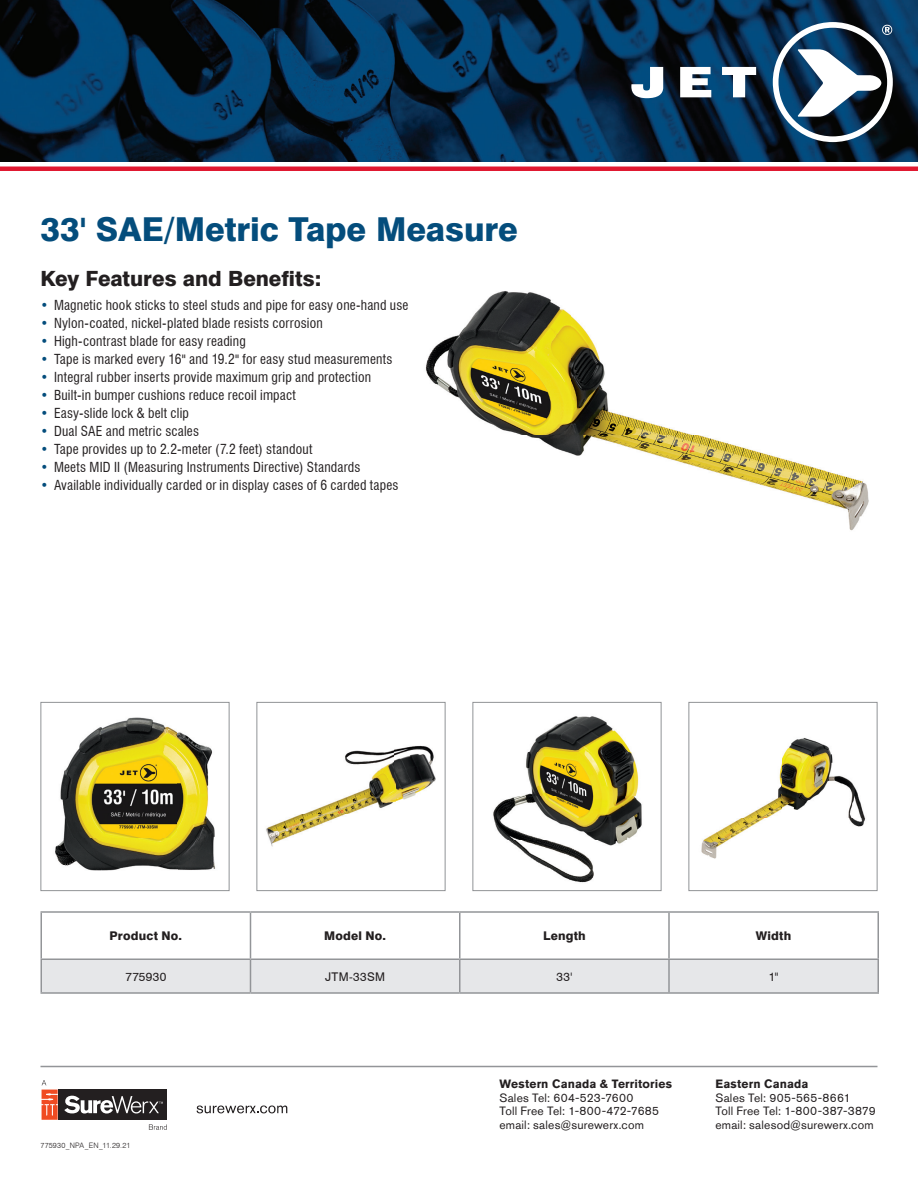
<style>
.page{position:relative;width:918px;height:1188px;background:#fff}
.page>*{position:absolute;margin:0;border:0;box-sizing:border-box;transform-origin:0 0}
.t1{font:800 33px "Swiss 721 BT";letter-spacing:-.005em;color:#044d7c}
.t2{font:800 21px "Swiss 721 BT";color:#231f20}
.t3{font:condensed 13.5px "Swiss 721 BT";letter-spacing:.015em;color:#231f20}
.t4{font:12px/13.5px "Akzidenz Grotesk Std";letter-spacing:.015em;color:#231f20}
.t5{font:700 12px "Akzidenz Grotesk Std";letter-spacing:.01em;color:#231f20}
.t6{font:800 12px "Swiss 721 BT";letter-spacing:.015em;color:#231f20}
.t7{font:12px "Swiss 721 BT";letter-spacing:.025em;color:#231f20}
.t8{font:300 7.5px "Swiss 721 BT";letter-spacing:.025em;color:#231f20}
.s1{color:#044d7c}
</style>
<div class="page">
<img style="left:0;top:0;width:918px;height:162px">
<svg style="left:631px;top:67px;width:32px;height:31px"></svg>
<svg style="left:680px;top:67px;width:31px;height:30px"></svg>
<svg style="left:722px;top:67px;width:34px;height:30px"></svg>
<svg style="left:773px;top:22px;width:120px;height:120px"></svg>
<hr style="left:40px;top:1066px;width:838px;height:1px;background:#939598">
<div style="left:0;top:166px;width:918px;height:5px;background:#e01931"></div>
<img style="left:425px;top:291px;width:444px;height:240px">
<img style="left:701px;top:738px;width:165px;height:121px">
<div style="left:688px;top:702px;width:190px;height:189px;border:1px solid #919396"></div>
<img style="left:493px;top:716px;width:149px;height:167px">
<div style="left:472px;top:702px;width:190px;height:189px;border:1px solid #919396"></div>
<img style="left:55px;top:717px;width:160px;height:154px">
<div style="left:40px;top:702px;width:190px;height:189px;border:1px solid #919396"></div>
<img style="left:266px;top:745px;width:170px;height:102px">
<div style="left:256px;top:702px;width:190px;height:189px;border:1px solid #919396"></div>
<div style="left:40px;top:1089px;width:128px;height:32px;background:linear-gradient(to bottom,#231f20,#231f20)"></div>
<div style="left:59px;top:1090px;width:108px;height:30px;background:#231f20"></div>
<svg style="left:64px;top:1096px;width:99px;height:18px"></svg>
<svg style="left:197px;top:1106px;width:90px;height:7px"></svg>
<svg style="left:149px;top:1124px;width:18px;height:6px"></svg>
<svg style="left:42px;top:1080px;width:16px;height:40px"></svg>
<div style="left:42px;top:960px;width:836px;height:32px;background:#e6e7e9"></div>
<hr style="left:40px;top:911px;width:210px;height:2px;background:#939598">
<hr style="left:40px;top:913px;width:2px;height:45px;background:#939598">
<hr style="left:250px;top:911px;width:210px;height:2px;background:#939598">
<hr style="left:250px;top:913px;width:1px;height:45px;background:#939598">
<hr style="left:460px;top:911px;width:209px;height:2px;background:#939598">
<hr style="left:459px;top:913px;width:1px;height:45px;background:#939598">
<hr style="left:669px;top:911px;width:210px;height:2px;background:#939598">
<hr style="left:668px;top:913px;width:2px;height:45px;background:#939598">
<hr style="left:878px;top:913px;width:1px;height:45px;background:#939598">
<hr style="left:40px;top:958px;width:210px;height:2px;background:#939598">
<hr style="left:250px;top:958px;width:210px;height:2px;background:#939598">
<hr style="left:460px;top:958px;width:209px;height:2px;background:#939598">
<hr style="left:669px;top:958px;width:210px;height:2px;background:#939598">
<hr style="left:40px;top:960px;width:2px;height:32px;background:#939598">
<hr style="left:250px;top:960px;width:1px;height:32px;background:#939598">
<hr style="left:459px;top:960px;width:1px;height:32px;background:#939598">
<hr style="left:668px;top:960px;width:2px;height:32px;background:#939598">
<hr style="left:878px;top:960px;width:1px;height:32px;background:#939598">
<hr style="left:40px;top:992px;width:210px;height:2px;background:#939598">
<hr style="left:250px;top:992px;width:210px;height:2px;background:#939598">
<hr style="left:460px;top:992px;width:209px;height:2px;background:#939598">
<hr style="left:669px;top:992px;width:210px;height:2px;background:#939598">
<h1 class="t1" style="left:40px;top:209px;width:479px">33' SAE/Metric Tape Measure</h1>
<h2 class="t2" style="left:40px;top:266px;width:283px">Key Features and Benefits:</h2>
<p class="t3" style="left:40px;top:297px;width:369px"><span class="s1">•</span> Magnetic hook sticks to steel studs and pipe for easy one-hand use</p>
<p class="t3" style="left:40px;top:315px;width:284px"><span class="s1">•</span> Nylon-coated, nickel-plated blade resists corrosion</p>
<p class="t3" style="left:40px;top:333px;width:207px"><span class="s1">•</span> High-contrast blade for easy reading</p>
<p class="t3" style="left:40px;top:351px;width:354px"><span class="s1">•</span> Tape is marked every 16" and 19.2" for easy stud measurements</p>
<p class="t3" style="left:40px;top:369px;width:332px"><span class="s1">•</span> Integral rubber inserts provide maximum grip and protection</p>
<p class="t3" style="left:40px;top:387px;width:257px"><span class="s1">•</span> Built-in bumper cushions reduce recoil impact</p>
<p class="t3" style="left:40px;top:405px;width:150px"><span class="s1">•</span> Easy-slide lock &amp; belt clip</p>
<p class="t3" style="left:40px;top:423px;width:160px"><span class="s1">•</span> Dual SAE and metric scales</p>
<p class="t3" style="left:40px;top:441px;width:273px"><span class="s1">•</span> Tape provides up to 2.2-meter (7.2 feet) standout</p>
<p class="t3" style="left:40px;top:459px;width:321px"><span class="s1">•</span> Meets MID II (Measuring Instruments Directive) Standards</p>
<p class="t3" style="left:40px;top:477px;width:360px"><span class="s1">•</span> Available individually carded or in display cases of 6 carded tapes</p>
<p class="t6" style="left:110px;top:929px;width:74px">Product No.</p>
<p class="t6" style="left:324px;top:929px;width:63px">Model No.</p>
<p class="t6" style="left:543px;top:929px;width:44px">Length</p>
<p class="t6" style="left:756px;top:929px;width:37px">Width</p>
<p class="t7" style="left:125px;top:969px;width:42px">775930</p>
<p class="t7" style="left:325px;top:969px;width:61px">JTM-33SM</p>
<p class="t7" style="left:556px;top:969px;width:17px">33'</p>
<p class="t7" style="left:769px;top:969px;width:11px">1"</p>
<p class="t8" style="left:40px;top:1140px;width:92px">775930_NPA_EN_11.29.21</p>
<p class="t5" style="left:500px;top:1077px;width:174px">Western Canada &amp; Territories</p>
<p class="t4" style="left:500px;top:1091px;width:161px">Sales Tel: 604-523-7600<br>Toll Free Tel: 1-800-472-7685 email: sales@surewerx.com</p>
<p class="t5" style="left:716px;top:1077px;width:95px">Eastern Canada</p>
<p class="t4" style="left:716px;top:1091px;width:162px">Sales Tel: 905-565-8661<br>Toll Free Tel: 1-800-387-3879 email: salesod@surewerx.com</p>
</div>
